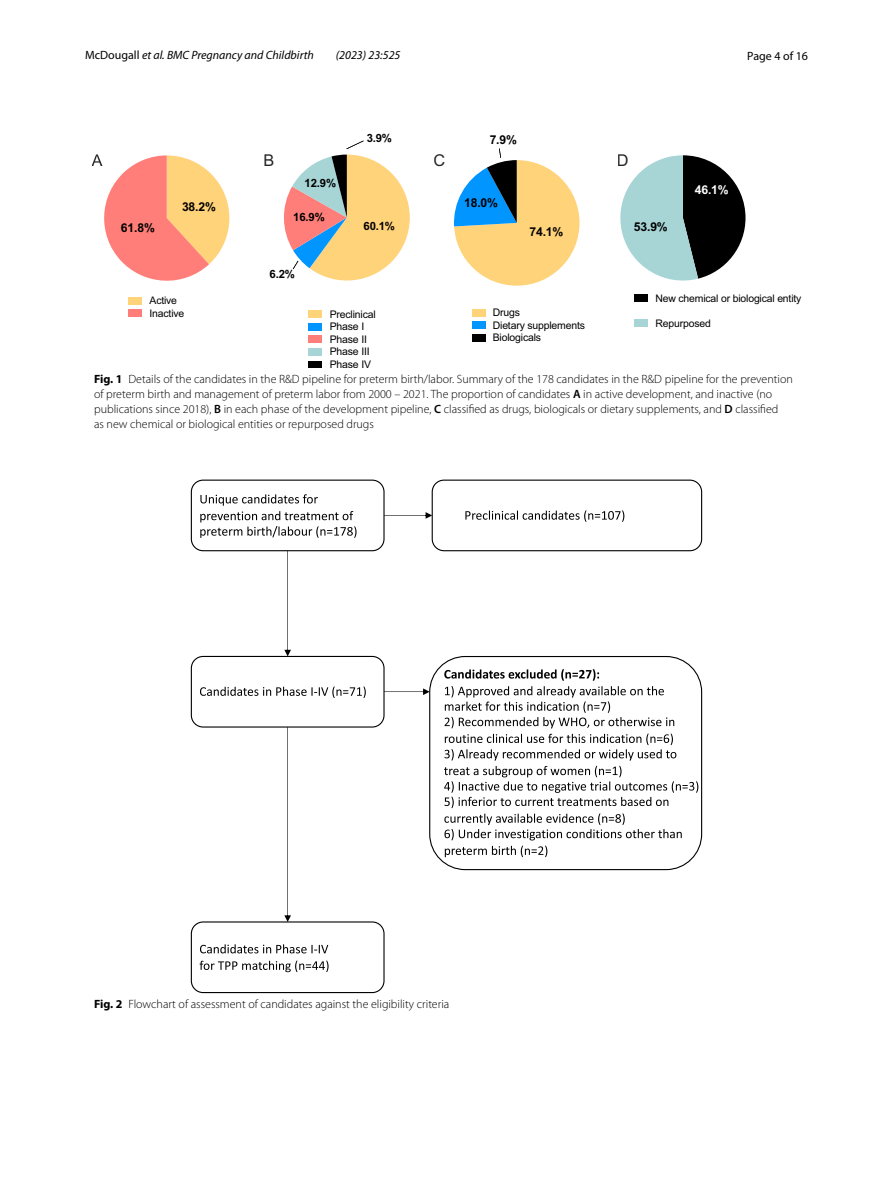
<style>
.page{position:relative;width:893px;height:1187px;background:#fff}
.page>*{position:absolute;margin:0;border:0;box-sizing:border-box;transform-origin:0 0}
.t1{font:16.35px "Arial";color:#272727}
.t2{font:700 12.15px "Arial";letter-spacing:-.015em;color:#000}
.t3{font:700 12.15px "Arial";color:#fff}
.t4{font:300 12px/15px "Myriad Pro";color:#000}
.t5{font:italic 12px "Myriad Pro";color:#000}
.t6{font:12px "Myriad Pro";color:#000}
.t7{font:700 11.4px "Arial";color:#000}
.t8{font:10.5px/12.6px "Arial";letter-spacing:-.015em;color:#000}
.s1{font-style:normal}
.s2{font-weight:700}
.s3{font-weight:600}
</style>
<div class="page">
<div style="left:129px;top:297px;width:13px;height:7px;background:#ffd379"></div>
<div style="left:129px;top:310px;width:13px;height:7px;background:#ff7e79"></div>
<svg style="left:284px;top:154px;width:126px;height:126px"></svg>
<div style="left:309px;top:310px;width:13px;height:8px;background:#ffd379"></div>
<div style="left:309px;top:323px;width:13px;height:7px;background:#0095ff"></div>
<div style="left:309px;top:336px;width:13px;height:7px;background:#ff7e79"></div>
<div style="left:309px;top:348px;width:13px;height:7px;background:#a7d4d5"></div>
<div style="left:309px;top:361px;width:13px;height:6px;background:#000"></div>
<svg style="left:293px;top:261px;width:5px;height:8px"></svg>
<svg style="left:346px;top:141px;width:18px;height:8px"></svg>
<div style="left:472px;top:309px;width:13px;height:7px;background:#ffd379"></div>
<div style="left:472px;top:322px;width:13px;height:7px;background:#0095ff"></div>
<div style="left:472px;top:334px;width:13px;height:7px;background:#000"></div>
<svg style="left:454px;top:148px;width:125px;height:138px"></svg>
<svg style="left:620px;top:155px;width:125px;height:126px"></svg>
<div style="left:635px;top:294px;width:13px;height:8px;background:#000"></div>
<div style="left:635px;top:319px;width:13px;height:8px;background:#a7d4d5"></div>
<svg style="left:92px;top:154px;width:137px;height:127px"></svg>
<div style="left:618px;top:154px;width:10px;height:12px;background:#fff"></div>
<svg style="left:191px;top:479px;width:511px;height:514px"></svg>
<svg style="left:384px;top:512px;width:48px;height:6px"></svg>
<svg style="left:284px;top:550px;width:7px;height:106px"></svg>
<svg style="left:284px;top:727px;width:7px;height:194px"></svg>
<svg style="left:384px;top:688px;width:46px;height:7px"></svg>
<p class="t5" style="left:85px;top:48px;width:230px"><span class="s1">McDougall</span> et al. BMC Pregnancy and Childbirth</p>
<p class="t5" style="left:336px;top:48px;width:66px">(2023) 23:525</p>
<p class="t6" style="left:747px;top:48px;width:62px">Page 4 of 16</p>
<p class="t7" style="left:367px;top:130px;width:27px">3.9%</p>
<p class="t2" style="left:490px;top:131px;width:29px">7.9%</p>
<h1 class="t1" style="left:264px;top:149px;width:12px">B</h1>
<h1 class="t1" style="left:433px;top:149px;width:13px">C</h1>
<h1 class="t1" style="left:617px;top:149px;width:13px">D</h1>
<p class="t7" style="left:305px;top:175px;width:33px">12.9%</p>
<p class="t3" style="left:695px;top:181px;width:35px">46.1%</p>
<p class="t2" style="left:121px;top:219px;width:35px">61.8%</p>
<p class="t2" style="left:182px;top:199px;width:35px">38.2%</p>
<p class="t7" style="left:293px;top:209px;width:33px">16.9%</p>
<p class="t7" style="left:363px;top:218px;width:33px">60.1%</p>
<p class="t2" style="left:464px;top:194px;width:35px">18.0%</p>
<p class="t2" style="left:529px;top:223px;width:35px">74.1%</p>
<p class="t2" style="left:634px;top:218px;width:35px">53.9%</p>
<p class="t7" style="left:270px;top:266px;width:27px">6.2%</p>
<p class="t8" style="left:150px;top:294px;width:36px">Active<br>Inactive</p>
<p class="t8" style="left:330px;top:307px;width:48px">Preclinical<br>Phase I<br>Phase II<br>Phase III<br>Phase IV</p>
<p class="t8" style="left:493px;top:306px;width:94px">Drugs<br>Dietary supplements<br>Biologicals</p>
<p class="t8" style="left:655px;top:291px;width:147px">New chemical or biological entity</p>
<p class="t8" style="left:655px;top:316px;width:57px">Repurposed</p>
<p class="t4" style="left:94px;top:371px;width:700px"><span class="s2">Fig. 1</span> Details of the candidates in the R&amp;D pipeline for preterm birth/labor. Summary of the 178 candidates in the R&amp;D pipeline for the prevention of preterm birth and management of preterm labor from 2000 – 2021. The proportion of candidates <span class="s3">A</span> in active development, and inactive (no publications since 2018), <span class="s3">B</span> in each phase of the development pipeline, <span class="s3">C</span> classified as drugs, biologicals or dietary supplements, and <span class="s3">D</span> classified<br>as new chemical or biological entities or repurposed drugs</p>
<p class="t4" style="left:94px;top:996px;width:357px"><span class="s2">Fig. 2</span> Flowchart of assessment of candidates against the eligibility criteria</p>
</div>
